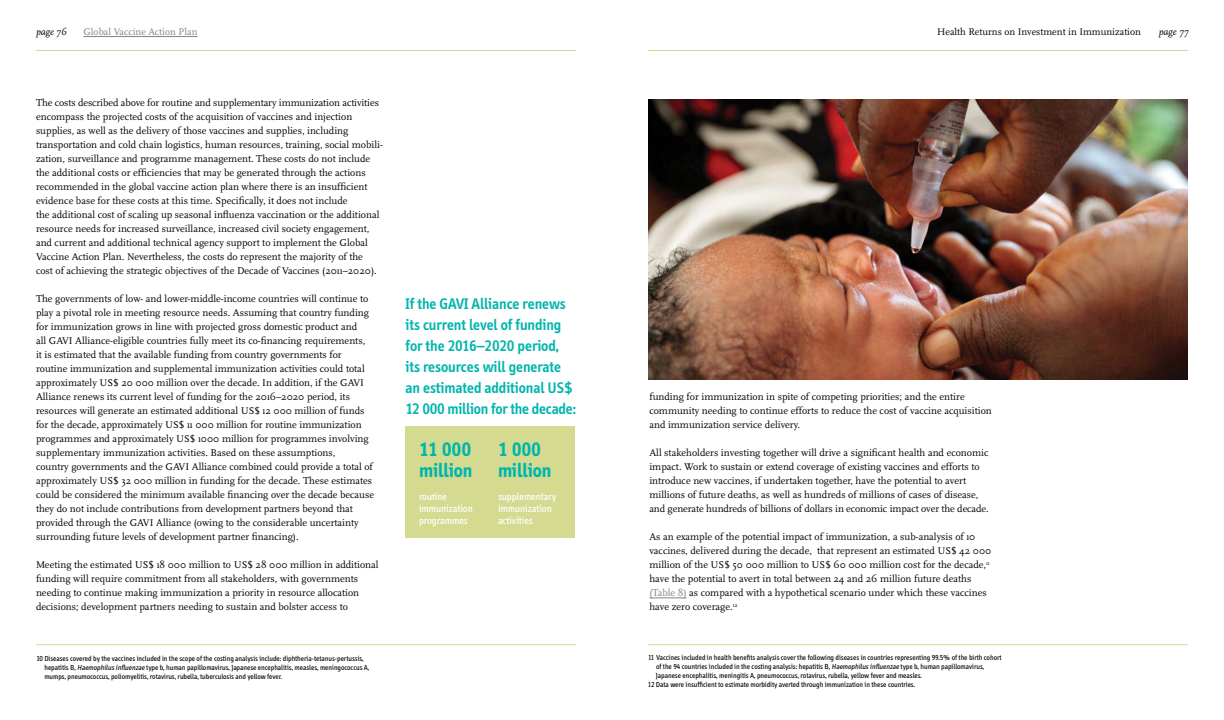
<style>
.page{position:relative;width:1224px;height:720px;background:#fff}
.page>*{position:absolute;margin:0;border:0;box-sizing:border-box;transform-origin:0 0}
.t1{font:700 20px/21px "Info";color:#00b5ad}
.t2{font:600 15.8px/21px "Info";color:#00b5ad}
.t3{font:10.5px/12px "Info";color:#fff}
.t4{font:10.2px/14px "Scala";color:#000}
.t5{font:10px "Scala";color:#000}
.t6{font:10px "Scala";color:#808285}
.t7{font:italic 10px "Scala";color:#000}
.t8{font:7.5px/9px "Info";color:#000}
.s1{font-style:italic}
.s2{color:#808285}
</style>
<div class="page">
<hr style="left:36px;top:50px;width:540px;height:1px;background:#d4db91">
<hr style="left:36px;top:644px;width:540px;height:1px;background:#d4db91">
<hr style="left:84px;top:36px;width:113px;height:1px;background:#808285">
<hr style="left:648px;top:50px;width:540px;height:1px;background:#d4db91">
<hr style="left:648px;top:644px;width:540px;height:1px;background:#d4db91">
<hr style="left:649px;top:598px;width:38px;height:1px;background:#808285">
<img style="left:648px;top:99px;width:540px;height:280px">
<div style="left:406px;top:426px;width:170px;height:112px;background:#d4db91"></div>
<p class="t7" style="left:36px;top:26px;width:32px">page 76</p>
<p class="t6" style="left:84px;top:26px;width:115px">Global Vaccine Action Plan</p>
<p class="t5" style="left:937px;top:26px;width:205px">Health Returns on Investment in Immunization</p>
<p class="t7" style="left:1159px;top:26px;width:32px">page 77</p>
<p class="t4" style="left:36px;top:96px;width:348px">The costs described above for routine and supplementary immunization activities encompass the projected costs of the acquisition of vaccines and injection supplies, as well as the delivery of those vaccines and supplies, including transportation and cold chain logistics, human resources, training, social mobili&shy;zation, surveillance and programme management. These costs do not include the additional costs or efficiencies that may be generated through the actions recommended in the global vaccine action plan where there is an insufficient evidence base for these costs at this time. Specifically, it does not include<br>the additional cost of scaling up seasonal influenza vaccination or the additional resource needs for increased surveillance, increased civil society engagement, and current and additional technical agency support to implement the Global Vaccine Action Plan. Nevertheless, the costs do represent the majority of the<br>cost of achieving the strategic objectives of the Decade of Vaccines (2011–2020).</p>
<p class="t4" style="left:36px;top:292px;width:340px">The governments of low- and lower-middle-income countries will continue to play a pivotal role in meeting resource needs. Assuming that country funding for immunization grows in line with projected gross domestic product and<br>all GAVI Alliance-eligible countries fully meet its co-financing requirements,<br>it is estimated that the available funding from country governments for routine immunization and supplemental immunization activities could total approximately US$ 20 000 million over the decade. In addition, if the GAVI Alliance renews its current level of funding for the 2016–2020 period, its resources will generate an estimated additional US$ 12 000 million of funds for the decade, approximately US$ 11 000 million for routine immunization programmes and approximately US$ 1000 million for programmes involving supplementary immunization activities. Based on these assumptions,<br>country governments and the GAVI Alliance combined could provide a total of approximately US$ 32 000 million in funding for the decade. These estimates could be considered the minimum available financing over the decade because they do not include contributions from development partners beyond that provided through the GAVI Alliance (owing to the considerable uncertainty surrounding future levels of development partner financing).</p>
<p class="t4" style="left:36px;top:558px;width:344px">Meeting the estimated US$ 18 000 million to US$ 28 000 million in additional funding will require commitment from all stakeholders, with governments needing to continue making immunization a priority in resource allocation decisions; development partners needing to sustain and bolster access to</p>
<p class="t8" style="left:44px;top:654px;width:327px;text-indent:-8px">10 Diseases covered by the vaccines included in the scope of the costing analysis include: diphtheria-tetanus-pertussis, hepatitis B, <span class="s1">Haemophilus influenzae</span> type b, human papillomavirus, Japanese encephalitis, measles, meningococcus A, mumps, pneumococcus, poliomyelitis, rotavirus, rubella, tuberculosis and yellow fever.</p>
<h2 class="t2" style="left:406px;top:294px;width:172px">If the GAVI Alliance renews its current level of funding for the 2016–2020 period, its resources will generate an estimated additional US$<br>12 000 million for the decade:</h2>
<h1 class="t1" style="left:419px;top:439px;width:55px">11 000 million</h1>
<h1 class="t1" style="left:498px;top:439px;width:55px">1 000 million</h1>
<p class="t3" style="left:419px;top:491px;width:55px">routine immunization programmes</p>
<p class="t3" style="left:498px;top:491px;width:60px">supplementary immunization activities</p>
<p class="t4" style="left:649px;top:390px;width:344px">funding for immunization in spite of competing priorities; and the entire community needing to continue efforts to reduce the cost of vaccine acquisition and immunization service delivery.</p>
<p class="t4" style="left:649px;top:446px;width:341px">All stakeholders investing together will drive a significant health and economic impact. Work to sustain or extend coverage of existing vaccines and efforts to introduce new vaccines, if undertaken together, have the potential to avert millions of future deaths, as well as hundreds of millions of cases of disease, and generate hundreds of billions of dollars in economic impact over the decade.</p>
<p class="t4" style="left:649px;top:530px;width:344px">As an example of the potential impact of immunization, a sub-analysis of 10 vaccines, delivered during the decade, that represent an estimated US$ 42 000 million of the US$ 50 000 million to US$ 60 000 million cost for the decade,<sup>11 </sup>have the potential to avert in total between 24 and 26 million future deaths <span class="s2">(Table 8)</span> as compared with a hypothetical scenario under which these vaccines have zero coverage.<sup>12</sup></p>
<p class="t8" style="left:648px;top:653px;width:355px">11 Vaccines included in health benefits analysis cover the following diseases in countries representing 99.5% of the birth cohort</p>
<p class="t8" style="left:656px;top:662px;width:330px">of the 94 countries included in the costing analysis: hepatitis B, <span class="s1">Haemophilus influenzae</span> type b, human papillomavirus,</p>
<p class="t8" style="left:656px;top:671px;width:268px">Japanese encephalitis, meningitis A, pneumococcus, rotavirus, rubella, yellow fever and measles.</p>
<p class="t8" style="left:648px;top:680px;width:269px">12 Data were insufficient to estimate morbidity averted through immunization in these countries.</p>
</div>
